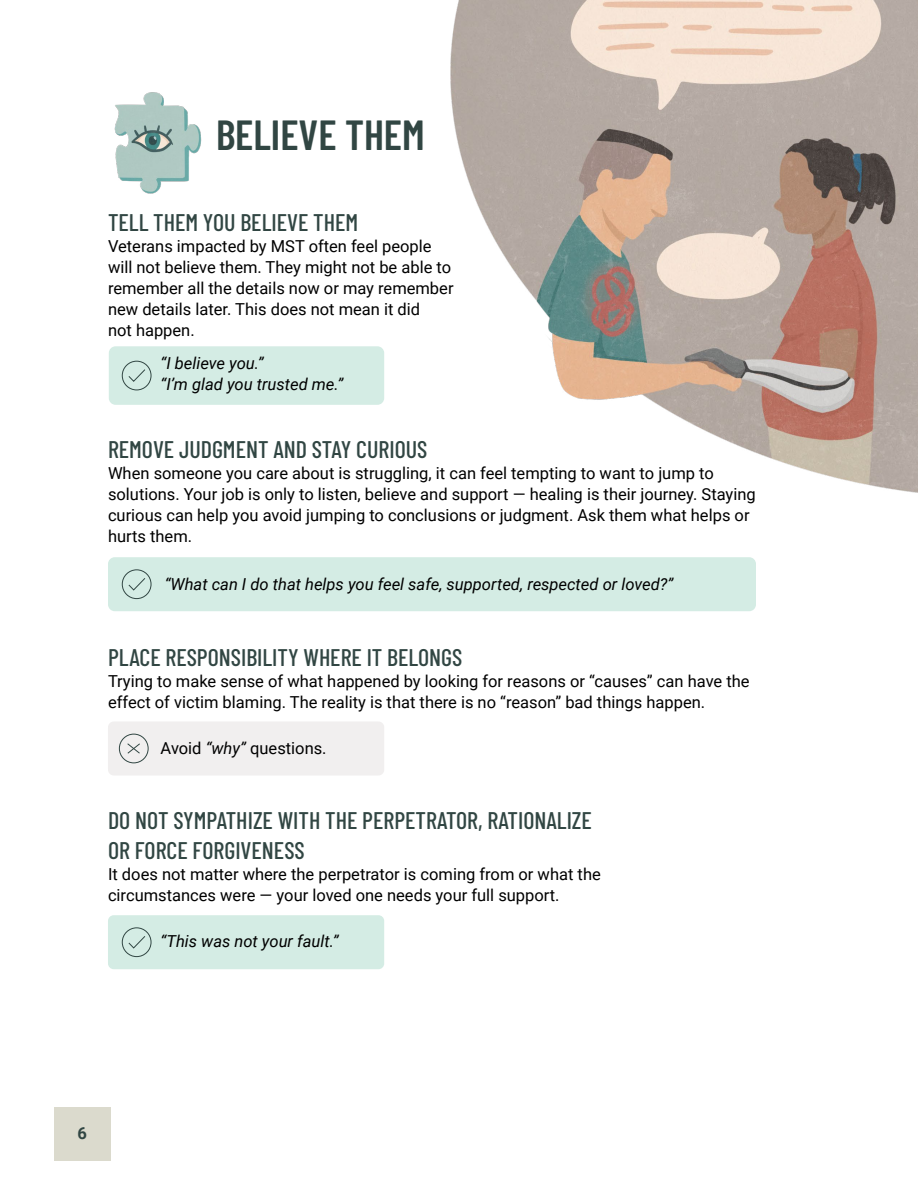
<style>
.page{position:relative;width:918px;height:1188px;background:#fff}
.page>*{position:absolute;margin:0;border:0;box-sizing:border-box;transform-origin:0 0}
.t1{font:600 42px "Barlow Condensed";color:#314643}
.t2{font:500 24px/30px "Barlow Condensed";color:#314643}
.t3{font:16.5px/21px "Roboto";color:#000}
.t4{font:italic 16.5px "Roboto";color:#000}
.t5{font:700 16.5px "Roboto";color:#314643}
.s1{font-style:italic}
</style>
<div class="page">
<img style="left:109px;top:0;width:809px;height:1161px">
<img style="left:109px;top:83px;width:96px;height:111px">
<div style="left:108px;top:557px;width:648px;height:54px;background:#d4ece4;border-radius:7px"></div>
<div style="left:108px;top:915px;width:276px;height:54px;background:#d4ece4;border-radius:6px"></div>
<div style="left:109px;top:346px;width:275px;height:59px;background:#d4ece4;border-radius:7px"></div>
<div style="left:108px;top:722px;width:276px;height:54px;background:#f1efef;border-radius:6px"></div>
<div style="left:54px;top:1107px;width:56px;height:54px;background:#dbdacd"></div>
<div style="left:119px;top:734px;width:29px;height:29px;border:1px solid #314643;border-radius:50%"></div>
<div style="left:122px;top:570px;width:29px;height:29px;border:1px solid #314643;border-radius:50%"></div>
<svg style="left:128px;top:578px;width:18px;height:13px"></svg>
<div style="left:122px;top:361px;width:29px;height:29px;border:1px solid #314643;border-radius:50%"></div>
<svg style="left:128px;top:369px;width:17px;height:13px"></svg>
<div style="left:122px;top:928px;width:29px;height:29px;border:1px solid #314643;border-radius:50%"></div>
<svg style="left:128px;top:936px;width:18px;height:13px"></svg>
<svg style="left:127px;top:743px;width:13px;height:11px"></svg>
<h2 class="t1" style="left:216px;top:105px;width:210px">BELIEVE THEM</h2>
<h3 class="t2" style="left:108px;top:206px;width:252px">TELL THEM YOU BELIEVE THEM</h3>
<p class="t3" style="left:108px;top:235px;width:347px">Veterans impacted by MST often feel people will not believe them. They might not be able to remember all the details now or may remember new details later. This does not mean it did<br>not happen.</p>
<p class="t4" style="left:161px;top:352px;width:104px">“I believe you.”</p>
<p class="t4" style="left:161px;top:373px;width:184px">“I’m glad you trusted me.”</p>
<h3 class="t2" style="left:108px;top:433px;width:321px">REMOVE JUDGMENT AND STAY CURIOUS</h3>
<p class="t3" style="left:108px;top:462px;width:649px">When someone you care about is struggling, it can feel tempting to want to jump to solutions. Your job is only to listen, believe and support — healing is their journey. Staying curious can help you avoid jumping to conclusions or judgment. Ask them what helps or hurts them.</p>
<p class="t4" style="left:165px;top:573px;width:510px">“What can I do that helps you feel safe, supported, respected or loved?”</p>
<h3 class="t2" style="left:108px;top:640px;width:356px">PLACE RESPONSIBILITY WHERE IT BELONGS</h3>
<p class="t3" style="left:108px;top:670px;width:643px">Trying to make sense of what happened by looking for reasons or “causes” can have the effect of victim blaming. The reality is that there is no “reason” bad things happen.</p>
<p class="t3" style="left:161px;top:737px;width:168px">Avoid <span class="s1">“why”</span> questions.</p>
<h3 class="t2" style="left:108px;top:804px;width:485px">DO NOT SYMPATHIZE WITH THE PERPETRATOR, RATIONALIZE<br>OR FORCE FORGIVENESS</h3>
<p class="t3" style="left:108px;top:863px;width:494px">It does not matter where the perpetrator is coming from or what the circumstances were — your loved one needs your full support.</p>
<p class="t4" style="left:161px;top:929px;width:179px">“This was not your fault.”</p>
<p class="t5" style="left:77px;top:1121px;width:11px">6</p>
</div>
